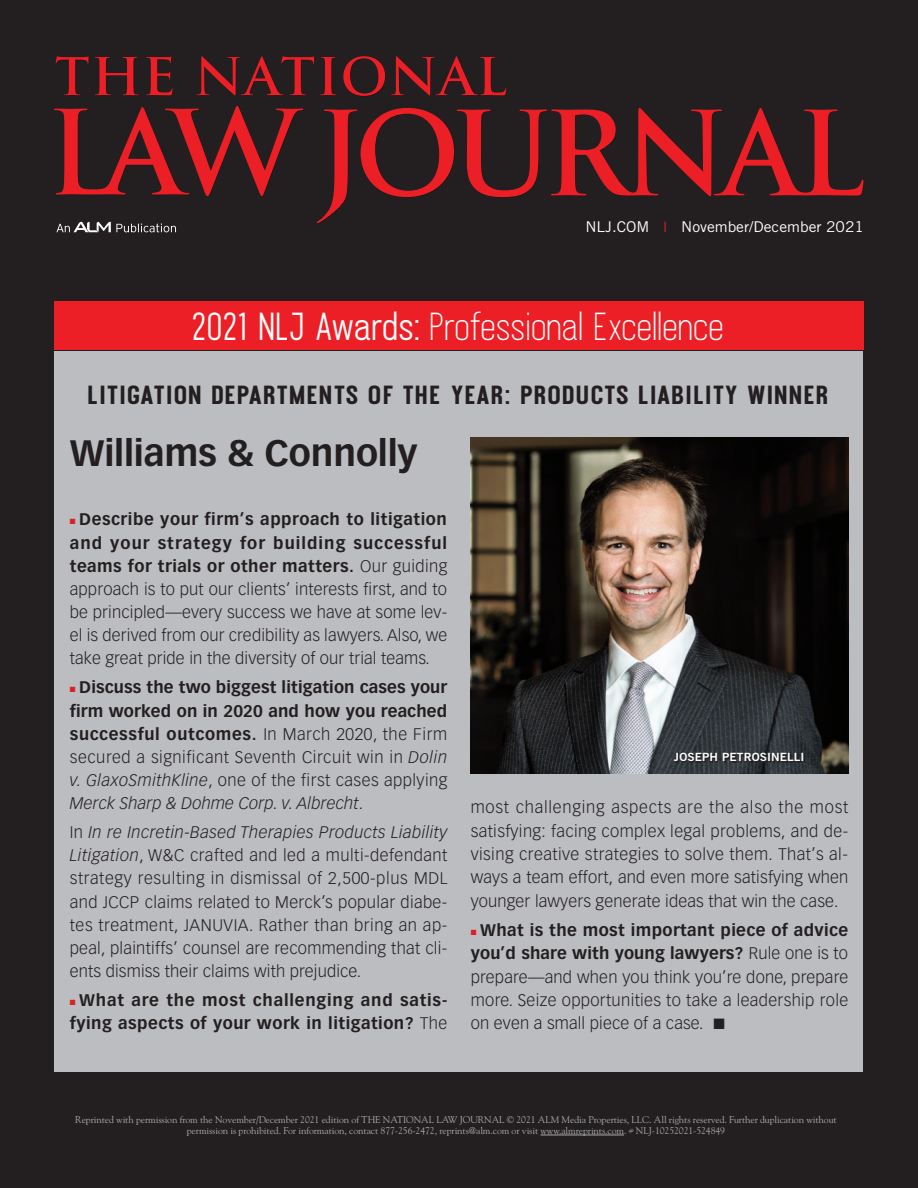
<style>
.page{position:relative;width:918px;height:1188px;background:#231f20}
.page>*{position:absolute;margin:0;border:0;box-sizing:border-box;transform-origin:0 0}
.t1{font:700 36.15px "Vectora LT Std";letter-spacing:-.005em;color:#231f20}
.t2{font:34.5px "Ostrich Proper";letter-spacing:-.02em;color:#fff}
.t3{font:800 23.1px "Ostrich Proper";letter-spacing:.015em;color:#231f20}
.t4{font:300 16.5px/23.1px "Vectora LT Std";letter-spacing:.01em;color:#231f20;text-align:justify}
.t5{font:700 16.5px/23.1px "Vectora LT Std";letter-spacing:.03em;color:#231f20;text-align:justify}
.t6{font:14.85px "Trade Gothic LT Std";color:#fff;scale:1.04 1}
.t7{font:11.4px "Trade Gothic LT Std Bd 2";letter-spacing:.01em;color:#fff;scale:1.05 1}
.t8{font:9.75px/11.2px "Goudy Std";letter-spacing:-.01em;color:#a8a9ad;text-align:center}
.s1{color:#da2128}
.s2{font-weight:600}
.s3{font-weight:700}
.s4{font-weight:300}
.s5{font-weight:300;font-style:italic}
.s6{font-style:italic}
</style>
<div class="page">
<div style="left:54px;top:301px;width:810px;height:49px;background:#ed1f26"></div>
<svg style="left:317px;top:108px;width:547px;height:115px"></svg>
<svg style="left:56px;top:56px;width:451px;height:40px"></svg>
<svg style="left:54px;top:106px;width:250px;height:91px"></svg>
<svg style="left:56px;top:222px;width:120px;height:10px"></svg>
<hr style="left:541px;top:1135px;width:83px;height:1px;background:#a8a9ad">
<div style="left:54px;top:351px;width:809px;height:720px;background:#bcbdc0"></div>
<img style="left:471px;top:438px;width:377px;height:336px">
<svg style="left:675px;top:754px;width:129px;height:8px"></svg>
<p class="t6" style="left:585px;top:218px;width:269px">NLJ.COM <span class="s1">❘</span> November/December 2021</p>
<h2 class="t2" style="left:192px;top:306px;width:534px"><span class="s2">2021 NLJ Awards:</span> Professional Excellence</h2>
<h3 class="t3" style="left:88px;top:380px;width:743px">LITIGATION DEPARTMENTS OF THE YEAR: PRODUCTS LIABILITY WINNER</h3>
<h1 class="t1" style="left:70px;top:431px;width:349px">Williams &amp; Connolly</h1>
<p class="t4" style="left:70px;top:508px;width:379px"><span class="s1">■</span> <span class="s3">Describe your firm’s approach to litigation and your strategy for building successful teams for trials or other matters.</span> Our guiding approach is to put our clients’ interests first, and to be principled—every success we have at some lev&shy;el is derived from our credibility as lawyers. Also, we take great pride in the diversity of our trial teams.</p>
<p class="t5" style="left:70px;top:676px;width:379px"><span class="s1">■</span> Discuss the two biggest litigation cases your firm worked on in 2020 and how you reached successful outcomes. <span class="s4">In March 2020, the Firm secured a significant Seventh Circuit win in</span> <span class="s5">Dolin v. GlaxoSmithKline</span><span class="s4">, one of the first cases applying </span><span class="s5">Merck Sharp &amp; Dohme Corp. v. Albrecht</span><span class="s4">.</span></p>
<p class="t4" style="left:70px;top:821px;width:379px">In <span class="s6">In re Incretin-Based Therapies Products Liability Litigation</span>, W&amp;C crafted and led a multi-defendant strategy resulting in dismissal of 2,500-plus MDL and JCCP claims related to Merck’s popular diabe&shy;tes treatment, JANUVIA. Rather than bring an ap&shy;peal, plaintiffs’ counsel are recommending that cli&shy;ents dismiss their claims with prejudice.</p>
<p class="t5" style="left:70px;top:989px;width:379px"><span class="s1">■</span> What are the most challenging and satis&shy;fying aspects of your work in litigation? <span class="s4">The</span></p>
<p class="t7" style="left:674px;top:750px;width:126px">JOSEPH PETROSINELLI</p>
<p class="t4" style="left:471px;top:796px;width:379px">most challenging aspects are the also the most satisfying: facing complex legal problems, and de&shy;vising creative strategies to solve them. That’s al&shy;ways a team effort, and even more satisfying when younger lawyers generate ideas that win the case.</p>
<p class="t4" style="left:471px;top:919px;width:379px"><span class="s1">■</span> <span class="s3">What is the most important piece of advice you’d share with young lawyers?</span> Rule one is to prepare—and when you think you’re done, prepare more. Seize opportunities to take a leadership role on even a small piece of a case. ■</p>
<p class="t8" style="left:75px;top:1114px;width:763px">Reprinted with permission from the November/December 2021 edition of THE NATIONAL LAW JOURNAL © 2021 ALM Media Properties, LLC. All rights reserved. Further duplication without permission is prohibited. For information, contact 877-256-2472, reprints@alm.com or visit www.almreprints.com. # NLJ-10252021-524849</p>
</div>
